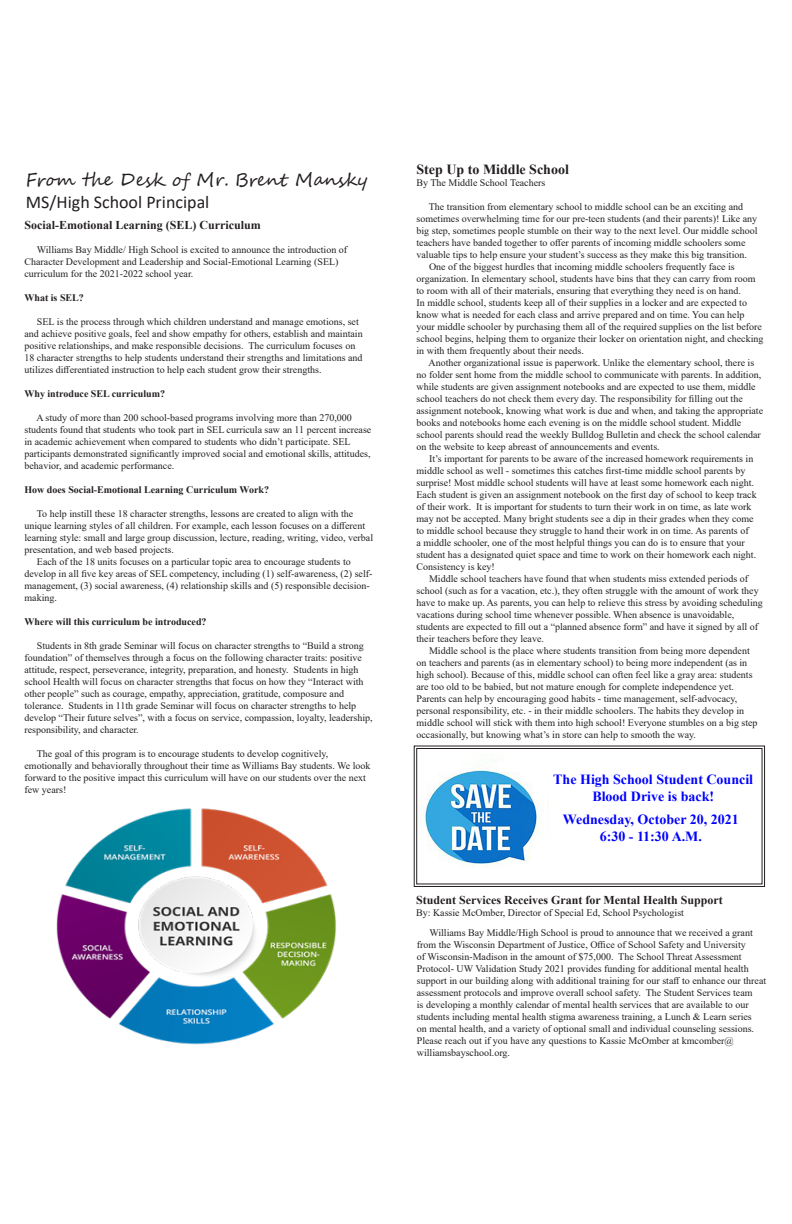
<style>
.page{position:relative;width:792px;height:1224px;background:#fff}
.page>*{position:absolute;margin:0;border:0;box-sizing:border-box;transform-origin:0 0}
.t1{font:18px "Segoe Script";color:#231f20}
.t2{font:18px "Calibri";color:#231f20}
.t3{font:700 14px/16.8px "Times New Roman";color:#00f;text-align:center}
.t4{font:700 14px "Times New Roman";color:#231f20}
.t5{font:700 12px "Times New Roman";color:#231f20}
.t6{font:10px/12px "Times New Roman";color:#231f20}
.t7{font:700 10px "Times New Roman";color:#231f20}
</style>
<div class="page">
<img style="left:56px;top:808px;width:280px;height:236px">
<svg style="left:414px;top:746px;width:351px;height:141px"></svg>
<div style="left:416px;top:748px;width:346px;height:136px;border:1px solid #231f20"></div>
<p class="t1" style="left:26px;top:166px;width:344px">From the Desk of Mr. Brent Mansky</p>
<p class="t2" style="left:26px;top:190px;width:185px">MS/High School Principal</p>
<p class="t5" style="left:24px;top:217px;width:238px">Social-Emotional Learning (SEL) Curriculum</p>
<p class="t6" style="left:24px;top:244px;width:324px;text-indent:12px">Williams Bay Middle/ High School is excited to announce the introduction of<br>Character Development and Leadership and Social-Emotional Learning (SEL) curriculum for the 2021-2022 school year.</p>
<p class="t7" style="left:24px;top:291px;width:61px">What is SEL?</p>
<p class="t6" style="left:24px;top:316px;width:340px;text-indent:12px">SEL is the process through which children understand and manage emotions, set and achieve positive goals, feel and show empathy for others, establish and maintain positive relationships, and make responsible decisions. The curriculum focuses on 18 character strengths to help students understand their strengths and limitations and utilizes differentiated instruction to help each student grow their strengths.</p>
<p class="t7" style="left:24px;top:387px;width:142px">Why introduce SEL curriculum?</p>
<p class="t6" style="left:24px;top:412px;width:348px;text-indent:12px">A study of more than 200 school-based programs involving more than 270,000 students found that students who took part in SEL curricula saw an 11 percent increase in academic achievement when compared to students who didn’t participate. SEL participants demonstrated significantly improved social and emotional skills, attitudes, behavior, and academic performance.</p>
<p class="t7" style="left:24px;top:483px;width:246px">How does Social-Emotional Learning Curriculum Work?</p>
<p class="t6" style="left:24px;top:508px;width:350px;text-indent:12px">To help instill these 18 character strengths, lessons are created to align with the unique learning styles of all children. For example, each lesson focuses on a different learning style: small and large group discussion, lecture, reading, writing, video, verbal presentation, and web based projects.</p>
<p class="t6" style="left:24px;top:556px;width:350px;text-indent:12px">Each of the 18 units focuses on a particular topic area to encourage students to develop in all five key areas of SEL competency, including (1) self-awareness, (2) self&shy;management, (3) social awareness, (4) relationship skills and (5) responsible decision&shy;making.</p>
<p class="t7" style="left:24px;top:615px;width:184px">Where will this curriculum be introduced?</p>
<p class="t6" style="left:24px;top:640px;width:350px;text-indent:12px">Students in 8th grade Seminar will focus on character strengths to “Build a strong foundation” of themselves through a focus on the following character traits: positive attitude, respect, perseverance, integrity, preparation, and honesty. Students in high school Health will focus on character strengths that focus on how they “Interact with other people” such as courage, empathy, appreciation, gratitude, composure and tolerance. Students in 11th grade Seminar will focus on character strengths to help develop “Their future selves”, with a focus on service, compassion, loyalty, leadership, responsibility, and character.</p>
<p class="t6" style="left:24px;top:748px;width:348px;text-indent:12px">The goal of this program is to encourage students to develop cognitively, emotionally and behaviorally throughout their time as Williams Bay students. We look forward to the positive impact this curriculum will have on our students over the next few years!</p>
<p class="t4" style="left:417px;top:160px;width:154px">Step Up to Middle School</p>
<p class="t6" style="left:417px;top:177px;width:130px">By The Middle School Teachers</p>
<p class="t6" style="left:417px;top:200px;width:343px;text-indent:12px">The transition from elementary school to middle school can be an exciting and sometimes overwhelming time for our pre-teen students (and their parents)! Like any big step, sometimes people stumble on their way to the next level. Our middle school teachers have banded together to offer parents of incoming middle schoolers some valuable tips to help ensure your student’s success as they make this big transition.</p>
<p class="t6" style="left:417px;top:260px;width:348px;text-indent:12px">One of the biggest hurdles that incoming middle schoolers frequently face is organization. In elementary school, students have bins that they can carry from room to room with all of their materials, ensuring that everything they need is on hand.<br>In middle school, students keep all of their supplies in a locker and are expected to know what is needed for each class and arrive prepared and on time. You can help your middle schooler by purchasing them all of the required supplies on the list before school begins, helping them to organize their locker on orientation night, and checking in with them frequently about their needs.</p>
<p class="t6" style="left:417px;top:356px;width:348px;text-indent:12px">Another organizational issue is paperwork. Unlike the elementary school, there is no folder sent home from the middle school to communicate with parents. In addition, while students are given assignment notebooks and are expected to use them, middle school teachers do not check them every day. The responsibility for filling out the assignment notebook, knowing what work is due and when, and taking the appropriate books and notebooks home each evening is on the middle school student. Middle school parents should read the weekly Bulldog Bulletin and check the school calendar on the website to keep abreast of announcements and events.</p>
<p class="t6" style="left:417px;top:452px;width:342px;text-indent:12px">It’s important for parents to be aware of the increased homework requirements in middle school as well - sometimes this catches first-time middle school parents by surprise! Most middle school students will have at least some homework each night.<br>Each student is given an assignment notebook on the first day of school to keep track of their work. It is important for students to turn their work in on time, as late work may not be accepted. Many bright students see a dip in their grades when they come to middle school because they struggle to hand their work in on time. As parents of<br>a middle schooler, one of the most helpful things you can do is to ensure that your student has a designated quiet space and time to work on their homework each night.<br>Consistency is key!</p>
<p class="t6" style="left:417px;top:572px;width:348px;text-indent:12px">Middle school teachers have found that when students miss extended periods of school (such as for a vacation, etc.), they often struggle with the amount of work they have to make up. As parents, you can help to relieve this stress by avoiding scheduling vacations during school time whenever possible. When absence is unavoidable, students are expected to fill out a “planned absence form” and have it signed by all of their teachers before they leave.</p>
<p class="t6" style="left:417px;top:644px;width:343px;text-indent:12px">Middle school is the place where students transition from being more dependent on teachers and parents (as in elementary school) to being more independent (as in high school). Because of this, middle school can often feel like a gray area: students are too old to be babied, but not mature enough for complete independence yet.<br>Parents can help by encouraging good habits - time management, self-advocacy, personal responsibility, etc. - in their middle schoolers. The habits they develop in middle school will stick with them into high school! Everyone stumbles on a big step occasionally, but knowing what’s in store can help to smooth the way.</p>
<p class="t3" style="left:553px;top:771px;width:201px">The High School Student Council<br>Blood Drive is back!</p>
<p class="t3" style="left:563px;top:811px;width:177px">Wednesday, October 20, 2021</p>
<p class="t3" style="left:600px;top:828px;width:104px">6:30 - 11:30 A.M.</p>
<p class="t5" style="left:416px;top:891px;width:308px">Student Services Receives Grant for Mental Health Support</p>
<p class="t6" style="left:416px;top:906px;width:269px">By: Kassie McOmber, Director of Special Ed, School Psychologist</p>
<p class="t6" style="left:417px;top:926px;width:351px;text-indent:12px">Williams Bay Middle/High School is proud to announce that we received a grant from the Wisconsin Department of Justice, Office of School Safety and University<br>of Wisconsin-Madison in the amount of $75,000. The School Threat Assessment Protocol- UW Validation Study 2021 provides funding for additional mental health support in our building along with additional training for our staff to enhance our threat assessment protocols and improve overall school safety. The Student Services team<br>is developing a monthly calendar of mental health services that are available to our students including mental health stigma awareness training, a Lunch &amp; Learn series<br>on mental health, and a variety of optional small and individual counseling sessions.<br>Please reach out if you have any questions to Kassie McOmber at kmcomber@ williamsbayschool.org.</p>
</div>
